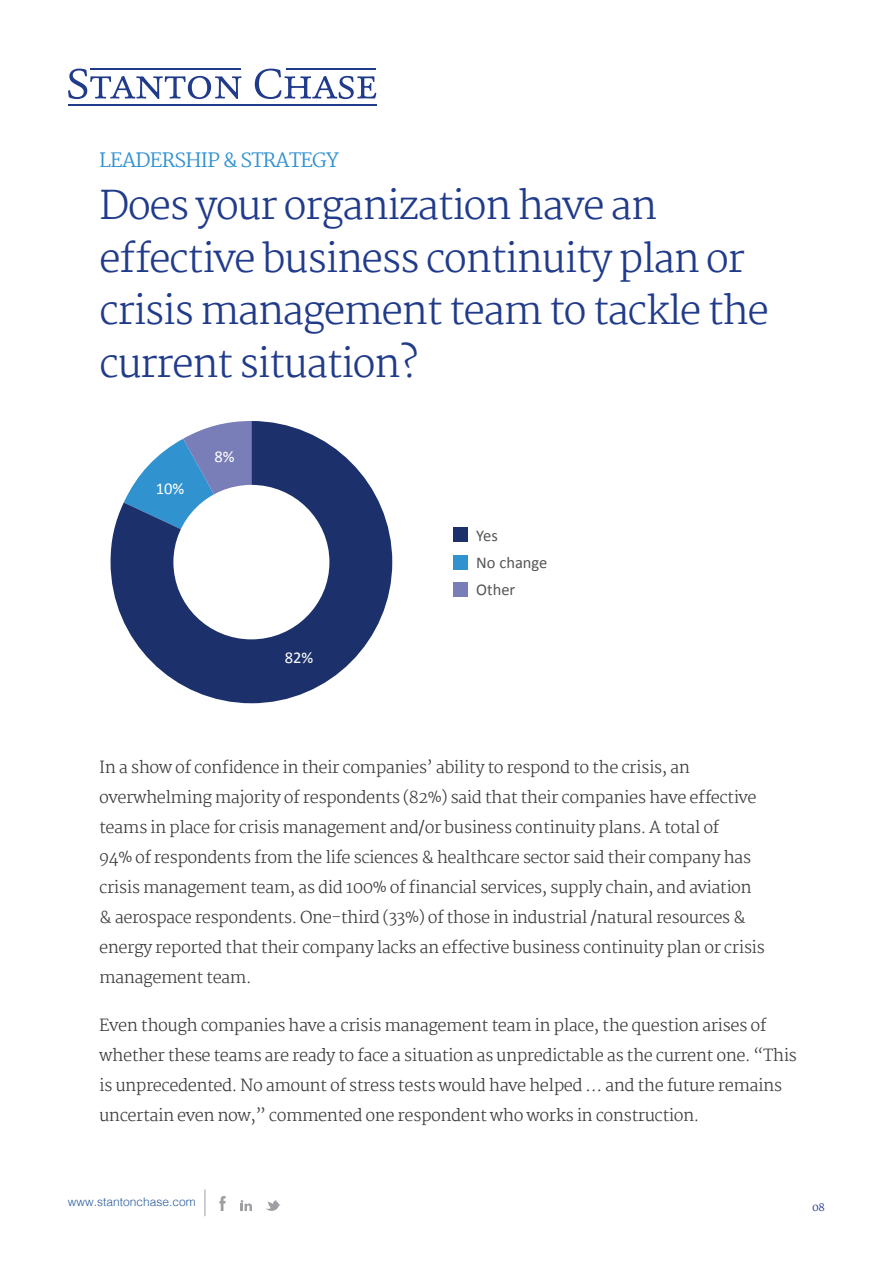
<style>
.page{position:relative;width:893px;height:1263px;background:#fff}
.page>*{position:absolute;margin:0;border:0;box-sizing:border-box;transform-origin:0 0}
.t1{font:300 39px/52.5px "Martel";letter-spacing:-.04em;color:#213b8b}
.t2{font:19.5px "Martel";letter-spacing:-.04em;color:#3192d0}
.t3{font:300 16.5px/30px "Martel";letter-spacing:-.03em;color:#3c3c3b}
.t4{font:16.5px "Calibri";color:#565555}
.t5{font:16.5px "Calibri";color:#fff}
.t6{font:300 12px "Helvetica";color:#275b9b}
.t7{font:10.5px "Martel";color:#213b8b}
</style>
<div class="page">
<svg style="left:219px;top:1196px;width:7px;height:15px"></svg>
<svg style="left:266px;top:1200px;width:14px;height:11px"></svg>
<svg style="left:241px;top:1200px;width:11px;height:11px"></svg>
<svg style="left:205px;top:1189px;width:1px;height:27px"></svg>
<svg style="left:68px;top:69px;width:173px;height:30px"></svg>
<svg style="left:255px;top:69px;width:121px;height:30px"></svg>
<hr style="left:68px;top:104px;width:308px;height:2px;background:#213b8b">
<hr style="left:90px;top:68px;width:151px;height:2px;background:#213b8b">
<hr style="left:286px;top:68px;width:90px;height:2px;background:#213b8b">
<div style="left:453px;top:528px;width:15px;height:14px;background:#1c316b"></div>
<div style="left:453px;top:582px;width:15px;height:14px;background:#797db8"></div>
<div style="left:453px;top:555px;width:15px;height:14px;background:#3192d0"></div>
<svg style="left:111px;top:421px;width:281px;height:282px;fill:#1c316b"></svg>
<div style="left:173px;top:485px;width:156px;height:154px;background:#fff;border-radius:50%"></div>
<p class="t2" style="left:99px;top:148px;width:241px">LEADERSHIP &amp; STRATEGY</p>
<h1 class="t1" style="left:99px;top:179px;width:671px">Does your organization have an effective business continuity plan or crisis management team to tackle the current situation?</h1>
<p class="t5" style="left:156px;top:477px;width:30px">10%</p>
<p class="t5" style="left:214px;top:445px;width:22px">8%</p>
<p class="t5" style="left:285px;top:646px;width:30px">82%</p>
<p class="t4" style="left:476px;top:524px;width:23px">Yes</p>
<p class="t4" style="left:476px;top:551px;width:73px">No change</p>
<p class="t4" style="left:476px;top:578px;width:41px">Other</p>
<p class="t3" style="left:99px;top:752px;width:667px">In a show of confidence in their companies’ ability to respond to the crisis, an overwhelming majority of respondents (82%) said that their companies have effective teams in place for crisis management and/or business continuity plans. A total of<br>94% of respondents from the life sciences &amp; healthcare sector said their company has crisis management team, as did 100% of financial services, supply chain, and aviation &amp; aerospace respondents. One-third (33%) of those in industrial /natural resources &amp; energy reported that their company lacks an effective business continuity plan or crisis management team.</p>
<p class="t3" style="left:99px;top:1010px;width:699px">Even though companies have a crisis management team in place, the question arises of whether these teams are ready to face a situation as unpredictable as the current one. “This is unprecedented. No amount of stress tests would have helped … and the future remains uncertain even now,” commented one respondent who works in construction.</p>
<p class="t6" style="left:68px;top:1191px;width:130px">www.stantonchase.com</p>
<p class="t7" style="left:812px;top:1201px;width:14px">08</p>
</div>
